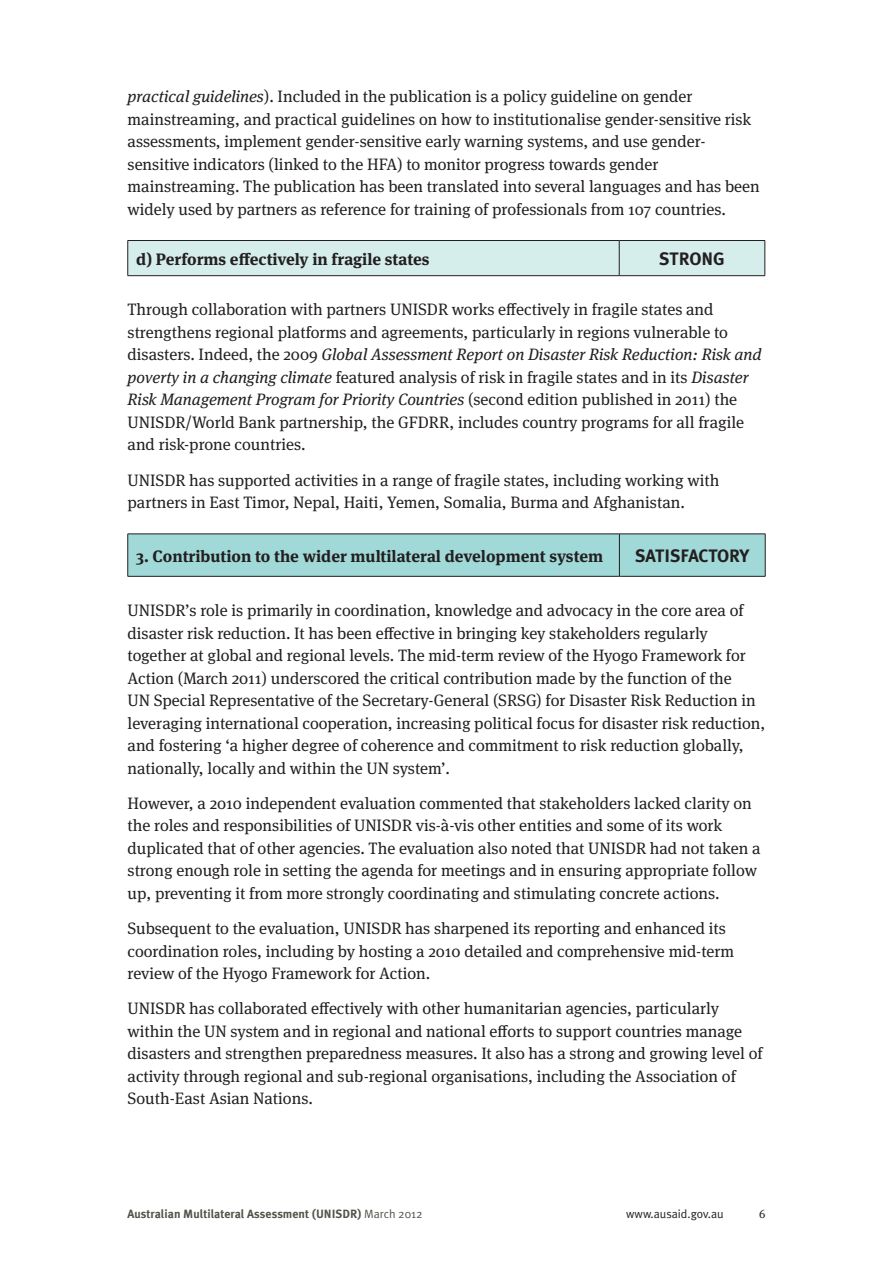
<style>
.page{position:relative;width:893px;height:1263px;background:#fff}
.page>*{position:absolute;margin:0;border:0;box-sizing:border-box;transform-origin:0 0}
._08bbbb_RIGHT_COLUMN{font:700 18px "Meta Plus";color:#231f20}
._04__BODY_TEXT{font:16.5px/22.5px "Meta Serif OT";color:#231f20}
._04__BODY_TEXT-2{font:700 16.5px "Meta Serif OT";color:#231f20}
.t1{font:700 12px "Meta Plus";color:#53534a}
.t2{font:12px "Meta Plus Normal";color:#231f20}
.t3{font:12px "Meta Serif OT";color:#231f20}
.s1{font-style:italic}
.s2{font-family:"Meta Plus Normal";font-weight:400}
</style>
<div class="page">
<div style="left:128px;top:241px;width:637px;height:34px;background:#d5edeb"></div>
<hr style="left:128px;top:240px;width:491px;height:1px;background:#231f20">
<hr style="left:619px;top:240px;width:146px;height:1px;background:#231f20">
<hr style="left:619px;top:241px;width:1px;height:34px;background:#231f20">
<hr style="left:128px;top:275px;width:491px;height:1px;background:#231f20">
<hr style="left:619px;top:275px;width:146px;height:1px;background:#231f20">
<hr style="left:127px;top:241px;width:1px;height:34px;background:#231f20">
<hr style="left:765px;top:241px;width:1px;height:34px;background:#231f20">
<div style="left:128px;top:535px;width:637px;height:41px;background:#a0d9d7"></div>
<hr style="left:128px;top:534px;width:491px;height:1px;background:#231f20">
<hr style="left:619px;top:534px;width:146px;height:1px;background:#231f20">
<hr style="left:619px;top:534px;width:1px;height:42px;background:#231f20">
<hr style="left:128px;top:576px;width:491px;height:1px;background:#231f20">
<hr style="left:619px;top:576px;width:146px;height:1px;background:#231f20">
<hr style="left:127px;top:534px;width:1px;height:42px;background:#231f20">
<hr style="left:765px;top:534px;width:1px;height:42px;background:#231f20">
<p class="_04__BODY_TEXT" style="left:128px;top:86px;width:634px"><span class="s1">practical guidelines</span>). Included in the publication is a policy guideline on gender mainstreaming, and practical guidelines on how to institutionalise gender-sensitive risk assessments, implement gender-sensitive early warning systems, and use gender&shy;sensitive indicators (linked to the HFA) to monitor progress towards gender mainstreaming. The publication has been translated into several languages and has been widely used by partners as reference for training of professionals from 107 countries.</p>
<p class="_04__BODY_TEXT-2" style="left:136px;top:249px;width:295px">d) Performs effectively in fragile states</p>
<p class="_08bbbb_RIGHT_COLUMN" style="left:659px;top:248px;width:67px">STRONG</p>
<p class="_04__BODY_TEXT" style="left:128px;top:299px;width:635px">Through collaboration with partners UNISDR works effectively in fragile states and strengthens regional platforms and agreements, particularly in regions vulnerable to disasters. Indeed, the 2009 <span class="s1">Global Assessment Report on Disaster Risk Reduction: Risk and poverty in a changing climate</span> featured analysis of risk in fragile states and in its <span class="s1">Disaster Risk Management Program for Priority Countries</span> (second edition published in 2011) the UNISDR/World Bank partnership, the GFDRR, includes country programs for all fragile and risk-prone countries.</p>
<p class="_04__BODY_TEXT" style="left:128px;top:469px;width:593px">UNISDR has supported activities in a range of fragile states, including working with partners in East Timor, Nepal, Haiti, Yemen, Somalia, Burma and Afghanistan.</p>
<p class="_04__BODY_TEXT-2" style="left:136px;top:546px;width:468px">3. Contribution to the wider multilateral development system</p>
<p class="_08bbbb_RIGHT_COLUMN" style="left:635px;top:545px;width:116px">SATISFACTORY</p>
<p class="_04__BODY_TEXT" style="left:128px;top:599px;width:639px">UNISDR’s role is primarily in coordination, knowledge and advocacy in the core area of disaster risk reduction. It has been effective in bringing key stakeholders regularly together at global and regional levels. The mid-term review of the Hyogo Framework for Action (March 2011) underscored the critical contribution made by the function of the<br>UN Special Representative of the Secretary-General (SRSG) for Disaster Risk Reduction in leveraging international cooperation, increasing political focus for disaster risk reduction, and fostering ‘a higher degree of coherence and commitment to risk reduction globally, nationally, locally and within the UN system’.</p>
<p class="_04__BODY_TEXT" style="left:128px;top:792px;width:634px">However, a 2010 independent evaluation commented that stakeholders lacked clarity on the roles and responsibilities of UNISDR vis-à-vis other entities and some of its work duplicated that of other agencies. The evaluation also noted that UNISDR had not taken a strong enough role in setting the agenda for meetings and in ensuring appropriate follow up, preventing it from more strongly coordinating and stimulating concrete actions.</p>
<p class="_04__BODY_TEXT" style="left:128px;top:917px;width:608px">Subsequent to the evaluation, UNISDR has sharpened its reporting and enhanced its coordination roles, including by hosting a 2010 detailed and comprehensive mid-term review of the Hyogo Framework for Action.</p>
<p class="_04__BODY_TEXT" style="left:128px;top:998px;width:637px">UNISDR has collaborated effectively with other humanitarian agencies, particularly within the UN system and in regional and national efforts to support countries manage disasters and strengthen preparedness measures. It also has a strong and growing level of activity through regional and sub-regional organisations, including the Association of South-East Asian Nations.</p>
<p class="t1" style="left:128px;top:1207px;width:296px">Australian Multilateral Assessment (UNISDR) <span class="s2">March 2012</span></p>
<p class="t2" style="left:626px;top:1207px;width:99px">www.ausaid.gov.au</p>
<p class="t3" style="left:759px;top:1207px;width:8px">6</p>
</div>
